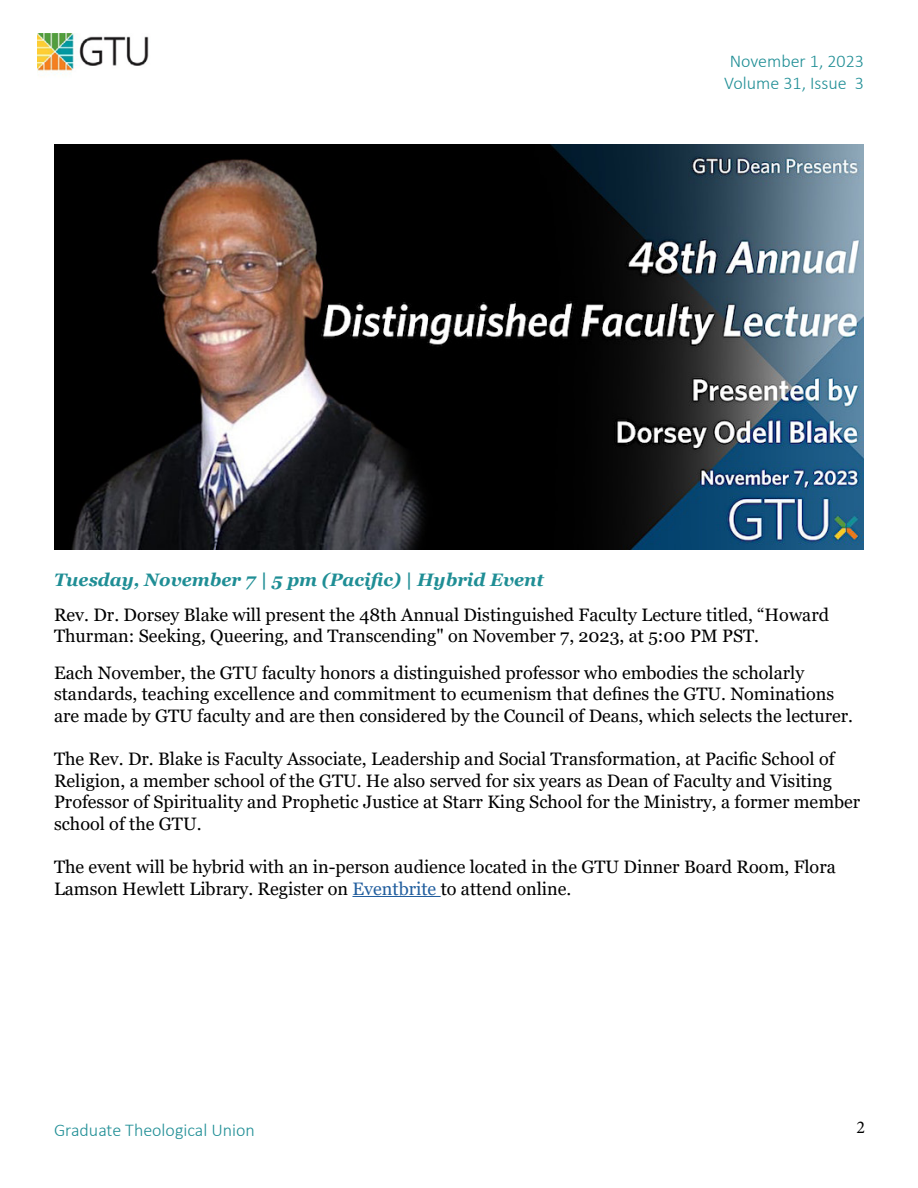
<style>
.page{position:relative;width:918px;height:1188px;background:#fff}
.page>*{position:absolute;margin:0;border:0;box-sizing:border-box;transform-origin:0 0}
.t1{font:18px/21.6px "Georgia";color:#000}
.t2{font:300 18px/21.6px "Calibri";color:#1f8e95;text-align:center}
.t3{font:italic 700 18px "Georgia";color:#1f8e95}
.t4{font:18px "Minion Pro";color:#000}
.s1{color:#215e9e}
</style>
<div class="page">
<img style="left:54px;top:145px;width:810px;height:405px">
<hr style="left:352px;top:896px;width:89px;height:1px;background:#215e9e">
<img style="left:38px;top:33px;width:111px;height:41px">
<p class="t2" style="left:724px;top:51px;width:141px">November 1, 2023<br>Volume 31, Issue 3</p>
<p class="t3" style="left:54px;top:568px;width:492px">Tuesday, November 7 | 5 pm (Pacific) | Hybrid Event</p>
<p class="t1" style="left:54px;top:604px;width:777px">Rev. Dr. Dorsey Blake will present the 48th Annual Distinguished Faculty Lecture titled, “Howard<br>Thurman: Seeking, Queering, and Transcending" on November 7, 2023, at 5:00 PM PST.</p>
<p class="t1" style="left:54px;top:662px;width:801px">Each November, the GTU faculty honors a distinguished professor who embodies the scholarly standards, teaching excellence and commitment to ecumenism that defines the GTU. Nominations are made by GTU faculty and are then considered by the Council of Deans, which selects the lecturer.</p>
<p class="t1" style="left:54px;top:749px;width:808px">The Rev. Dr. Blake is Faculty Associate, Leadership and Social Transformation, at Pacific School of Religion, a member school of the GTU. He also served for six years as Dean of Faculty and Visiting Professor of Spirituality and Prophetic Justice at Starr King School for the Ministry, a former member school of the GTU.</p>
<p class="t1" style="left:54px;top:857px;width:783px">The event will be hybrid with an in-person audience located in the GTU Dinner Board Room, Flora<br>Lamson Hewlett Library. Register on <span class="s1">Eventbrite</span> to attend online.</p>
<p class="t2" style="left:54px;top:1119px;width:202px">Graduate Theological Union</p>
<p class="t4" style="left:856px;top:1115px;width:10px">2</p>
</div>
